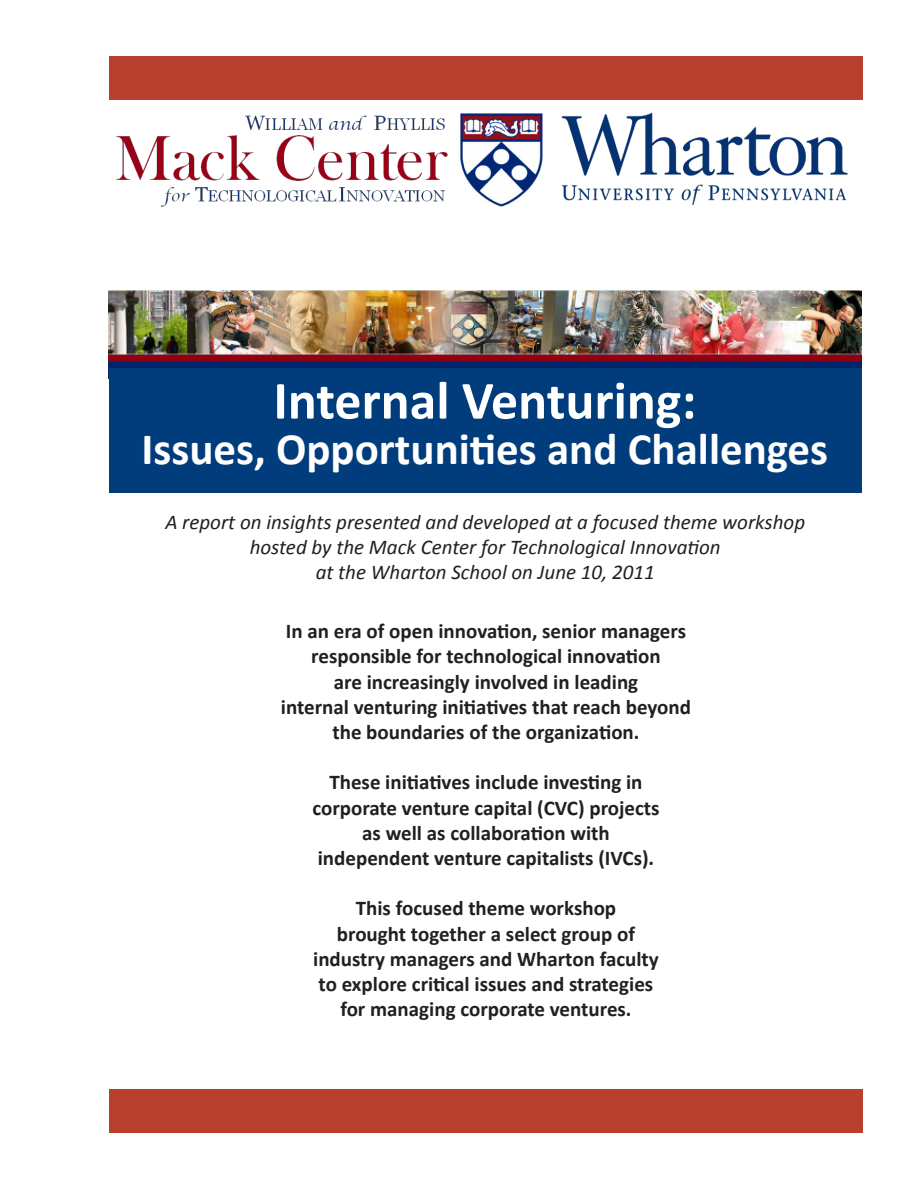
<style>
.page{position:relative;width:918px;height:1188px;background:#fff}
.page>*{position:absolute;margin:0;border:0;box-sizing:border-box;transform-origin:0 0}
.t1{font:700 54px "Calibri";color:#fff}
.t2{font:700 45px "Calibri";color:#fff}
.t3{font:700 21px "Calibri";color:#231f20}
.t4{font:italic 21px "Calibri";color:#231f20}
</style>
<div class="page">
<div style="left:109px;top:1089px;width:753px;height:43px;background:#b7402f"></div>
<img style="left:109px;top:290px;width:753px;height:78px">
<img style="left:116px;top:112px;width:732px;height:95px">
<div style="left:109px;top:56px;width:753px;height:44px;background:#b7402f"></div>
<div style="left:109px;top:368px;width:753px;height:125px;background:#013d7d"></div>
<p class="t1" style="left:273px;top:366px;width:424px">Internal Venturing:</p>
<p class="t2" style="left:142px;top:420px;width:688px">Issues, Opportunities and Challenges</p>
<p class="t4" style="left:165px;top:507px;width:641px">A report on insights presented and developed at a focused theme workshop</p>
<p class="t4" style="left:250px;top:533px;width:473px">hosted by the Mack Center for Technological Innovation</p>
<p class="t4" style="left:316px;top:558px;width:341px">at the Wharton School on June 10, 2011</p>
<p class="t3" style="left:286px;top:618px;width:402px">In an era of open innovation, senior managers</p>
<p class="t3" style="left:311px;top:643px;width:351px">responsible for technological innovation</p>
<p class="t3" style="left:334px;top:668px;width:306px">are increasingly involved in leading</p>
<p class="t3" style="left:281px;top:693px;width:412px">internal venturing initiatives that reach beyond</p>
<p class="t3" style="left:332px;top:719px;width:309px">the boundaries of the organization.</p>
<p class="t3" style="left:329px;top:769px;width:315px">These initiatives include investing in</p>
<p class="t3" style="left:312px;top:794px;width:349px">corporate venture capital (CVC) projects</p>
<p class="t3" style="left:362px;top:819px;width:249px">as well as collaboration with</p>
<p class="t3" style="left:318px;top:845px;width:338px">independent venture capitalists (IVCs).</p>
<p class="t3" style="left:356px;top:895px;width:262px">This focused theme workshop</p>
<p class="t3" style="left:337px;top:920px;width:300px">brought together a select group of</p>
<p class="t3" style="left:313px;top:945px;width:347px">industry managers and Wharton faculty</p>
<p class="t3" style="left:319px;top:971px;width:336px">to explore critical issues and strategies</p>
<p class="t3" style="left:340px;top:996px;width:293px">for managing corporate ventures.</p>
</div>
